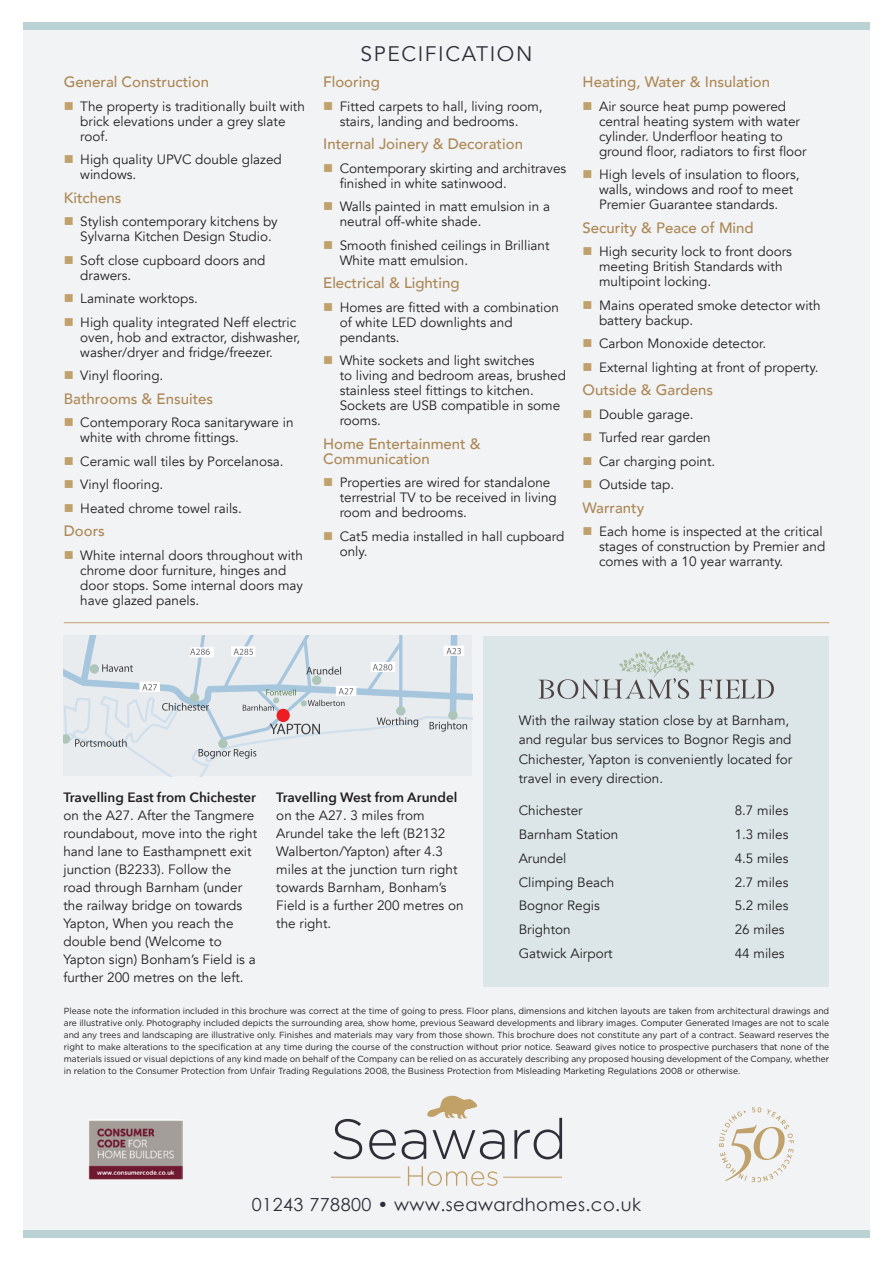
<style>
.page{position:relative;width:893px;height:1263px;background:#fff}
.page>*{position:absolute;margin:0;border:0;box-sizing:border-box;transform-origin:0 0}
.t1{font:21px "Avenir";letter-spacing:.075em;color:#2f2e38}
.t2{font:18px "Century Gothic";letter-spacing:.025em;color:#2f2e38}
.t3{font:500 15px/15px "Avenir";color:#ad8754}
.t4{font:13.5px/15px "Avenir";color:#231f20}
.t5{font:8.85px/12px "Gotham";color:#231f20;text-align:justify;scale:.96 1}
.s1{color:#c0a16b}
.s2{font-family:"Avenir Next";font-weight:600}
</style>
<div class="page">
<div style="left:23px;top:26px;width:847px;height:1211px;background:#f1f3f5"></div>
<div style="left:23px;top:1230px;width:847px;height:7px;background:#bad2d4"></div>
<div style="left:23px;top:22px;width:847px;height:7px;background:#bad2d4"></div>
<svg style="left:427px;top:1095px;width:50px;height:24px"></svg>
<svg style="left:333px;top:1119px;width:29px;height:40px"></svg>
<svg style="left:369px;top:1129px;width:27px;height:30px"></svg>
<svg style="left:402px;top:1130px;width:24px;height:29px"></svg>
<svg style="left:433px;top:1130px;width:72px;height:29px"></svg>
<svg style="left:514px;top:1118px;width:48px;height:41px"></svg>
<svg style="left:408px;top:1166px;width:90px;height:20px"></svg>
<hr style="left:331px;top:1177px;width:69px;height:1px;background:#c2a169">
<hr style="left:503px;top:1177px;width:59px;height:1px;background:#c2a169">
<hr style="left:64px;top:622px;width:765px;height:1px;background:#c2a169">
<div style="left:483px;top:636px;width:346px;height:350px;background:#dce6e8"></div>
<svg style="left:64px;top:636px;width:408px;height:140px"></svg>
<svg style="left:539px;top:650px;width:235px;height:49px"></svg>
<img style="left:88px;top:1120px;width:94px;height:60px">
<svg style="left:719px;top:1107px;width:75px;height:75px"></svg>
<p class="t3" style="left:64px;top:74px;width:147px">General Construction</p>
<p class="t4" style="left:80px;top:99px;width:226px;text-indent:-16px"><span class="s1">■</span> The property is traditionally built with brick elevations under a grey slate roof.</p>
<p class="t4" style="left:80px;top:152px;width:203px;text-indent:-16px"><span class="s1">■</span> High quality UPVC double glazed windows.</p>
<p class="t3" style="left:64px;top:189px;width:59px">Kitchens</p>
<p class="t4" style="left:80px;top:214px;width:199px;text-indent:-16px"><span class="s1">■</span> Stylish contemporary kitchens by<br>Sylvarna Kitchen Design Studio.</p>
<p class="t4" style="left:80px;top:253px;width:187px;text-indent:-16px"><span class="s1">■</span> Soft close cupboard doors and drawers.</p>
<p class="t4" style="left:64px;top:291px;width:136px"><span class="s1">■</span> Laminate worktops.</p>
<p class="t4" style="left:80px;top:315px;width:222px;text-indent:-16px"><span class="s1">■</span> High quality integrated Neff electric oven, hob and extractor, dishwasher, washer/dryer and fridge/freezer.</p>
<p class="t4" style="left:64px;top:368px;width:101px"><span class="s1">■</span> Vinyl flooring.</p>
<p class="t3" style="left:64px;top:390px;width:151px">Bathrooms &amp; Ensuites</p>
<p class="t4" style="left:80px;top:415px;width:215px;text-indent:-16px"><span class="s1">■</span> Contemporary Roca sanitaryware in white with chrome fittings.</p>
<p class="t4" style="left:64px;top:454px;width:221px"><span class="s1">■</span> Ceramic wall tiles by Porcelanosa.</p>
<p class="t4" style="left:64px;top:477px;width:101px"><span class="s1">■</span> Vinyl flooring.</p>
<p class="t4" style="left:64px;top:501px;width:179px"><span class="s1">■</span> Heated chrome towel rails.</p>
<p class="t3" style="left:64px;top:523px;width:43px">Doors</p>
<p class="t4" style="left:80px;top:548px;width:224px;text-indent:-16px"><span class="s1">■</span> White internal doors throughout with chrome door furniture, hinges and door stops. Some internal doors may have glazed panels.</p>
<p class="t1" style="left:361px;top:42px;width:173px">SPECIFICATION</p>
<p class="t3" style="left:323px;top:74px;width:58px">Flooring</p>
<p class="t4" style="left:323px;top:99px;width:221px;text-align:center"><span class="s1">■</span> Fitted carpets to hall, living room, stairs, landing and bedrooms.</p>
<p class="t3" style="left:323px;top:136px;width:201px">Internal Joinery &amp; Decoration</p>
<p class="t4" style="left:340px;top:161px;width:228px;text-indent:-16px"><span class="s1">■</span> Contemporary skirting and architraves finished in white satinwood.</p>
<p class="t4" style="left:340px;top:199px;width:212px;text-indent:-16px"><span class="s1">■</span> Walls painted in matt emulsion in a neutral off-white shade.</p>
<p class="t4" style="left:340px;top:238px;width:211px;text-indent:-16px"><span class="s1">■</span> Smooth finished ceilings in Brilliant<br>White matt emulsion.</p>
<p class="t3" style="left:323px;top:275px;width:138px">Electrical &amp; Lighting</p>
<p class="t4" style="left:340px;top:300px;width:221px;text-indent:-16px"><span class="s1">■</span> Homes are fitted with a combination of white LED downlights and pendants.</p>
<p class="t4" style="left:340px;top:353px;width:228px;text-indent:-16px"><span class="s1">■</span> White sockets and light switches<br>to living and bedroom areas, brushed stainless steel fittings to kitchen.<br>Sockets are USB compatible in some rooms.</p>
<p class="t3" style="left:323px;top:435px;width:159px">Home Entertainment &amp;<br>Communication</p>
<p class="t4" style="left:340px;top:475px;width:219px;text-indent:-16px"><span class="s1">■</span> Properties are wired for standalone terrestrial TV to be received in living room and bedrooms.</p>
<p class="t4" style="left:340px;top:529px;width:226px;text-indent:-16px"><span class="s1">■</span> Cat5 media installed in hall cupboard only.</p>
<p class="t3" style="left:583px;top:74px;width:189px">Heating, Water &amp; Insulation</p>
<p class="t4" style="left:599px;top:99px;width:209px;text-indent:-16px"><span class="s1">■</span> Air source heat pump powered central heating system with water cylinder. Underfloor heating to ground floor, radiators to first floor</p>
<p class="t4" style="left:599px;top:167px;width:202px;text-indent:-16px"><span class="s1">■</span> High levels of insulation to floors, walls, windows and roof to meet<br>Premier Guarantee standards.</p>
<p class="t3" style="left:583px;top:219px;width:173px">Security &amp; Peace of Mind</p>
<p class="t4" style="left:599px;top:244px;width:194px;text-indent:-16px"><span class="s1">■</span> High security lock to front doors meeting British Standards with multipoint locking.</p>
<p class="t4" style="left:599px;top:298px;width:223px;text-indent:-16px"><span class="s1">■</span> Mains operated smoke detector with battery backup.</p>
<p class="t4" style="left:583px;top:336px;width:185px"><span class="s1">■</span> Carbon Monoxide detector.</p>
<p class="t4" style="left:583px;top:360px;width:237px"><span class="s1">■</span> External lighting at front of property.</p>
<p class="t3" style="left:583px;top:382px;width:132px">Outside &amp; Gardens</p>
<p class="t4" style="left:583px;top:407px;width:113px"><span class="s1">■</span> Double garage.</p>
<p class="t4" style="left:583px;top:430px;width:130px"><span class="s1">■</span> Turfed rear garden</p>
<p class="t4" style="left:583px;top:454px;width:134px"><span class="s1">■</span> Car charging point.</p>
<p class="t4" style="left:583px;top:477px;width:93px"><span class="s1">■</span> Outside tap.</p>
<p class="t3" style="left:583px;top:499px;width:63px">Warranty</p>
<p class="t4" style="left:599px;top:524px;width:228px;text-indent:-16px"><span class="s1">■</span> Each home is inspected at the critical stages of construction by Premier and comes with a 10 year warranty.</p>
<p class="t4" style="left:519px;top:710px;width:275px;line-height:19.5px">With the railway station close by at Barnham, and regular bus services to Bognor Regis and Chichester, Yapton is conveniently located for travel in every direction.</p>
<p class="t4" style="left:519px;top:803px;width:65px">Chichester</p>
<p class="t4" style="left:735px;top:803px;width:55px">8.7 miles</p>
<p class="t4" style="left:519px;top:827px;width:101px">Barnham Station</p>
<p class="t4" style="left:735px;top:827px;width:55px">1.3 miles</p>
<p class="t4" style="left:519px;top:851px;width:49px">Arundel</p>
<p class="t4" style="left:735px;top:851px;width:55px">4.5 miles</p>
<p class="t4" style="left:519px;top:875px;width:97px">Climping Beach</p>
<p class="t4" style="left:735px;top:875px;width:55px">2.7 miles</p>
<p class="t4" style="left:519px;top:898px;width:83px">Bognor Regis</p>
<p class="t4" style="left:735px;top:898px;width:55px">5.2 miles</p>
<p class="t4" style="left:519px;top:922px;width:53px">Brighton</p>
<p class="t4" style="left:735px;top:922px;width:52px">26 miles</p>
<p class="t4" style="left:519px;top:946px;width:95px">Gatwick Airport</p>
<p class="t4" style="left:735px;top:946px;width:52px">44 miles</p>
<p class="t4" style="left:63px;top:789px;width:195px;line-height:18px"><span class="s2">Travelling East from Chichester </span>on the A27. After the Tangmere roundabout, move into the right hand lane to Easthampnett exit junction (B2233). Follow the road through Barnham (under the railway bridge on towards<br>Yapton, When you reach the double bend (Welcome to<br>Yapton sign) Bonham’s Field is a further 200 metres on the left.</p>
<p class="t4" style="left:276px;top:789px;width:189px;line-height:18px"><span class="s2">Travelling West from Arundel </span>on the A27. 3 miles from<br>Arundel take the left (B2132<br>Walberton/Yapton) after 4.3 miles at the junction turn right towards Barnham, Bonham’s<br>Field is a further 200 metres on the right.</p>
<p class="t5" style="left:64px;top:1005px;width:799px">Please note the information included in this brochure was correct at the time of going to press. Floor plans, dimensions and kitchen layouts are taken from architectural drawings and are illustrative only. Photography included depicts the surrounding area, show home, previous Seaward developments and library images. Computer Generated Images are not to scale and any trees and landscaping are illustrative only. Finishes and materials may vary from those shown. This brochure does not constitute any part of a contract. Seaward reserves the right to make alterations to the specification at any time during the course of the construction without prior notice. Seaward gives notice to prospective purchasers that none of the materials issued or visual depictions of any kind made on behalf of the Company can be relied on as accurately describing any proposed housing development of the Company, whether in relation to the Consumer Protection from Unfair Trading Regulations 2008, the Business Protection from Misleading Marketing Regulations 2008 or otherwise.</p>
<p class="t2" style="left:252px;top:1194px;width:391px">01243 778800 • www.seawardhomes.co.uk</p>
</div>
